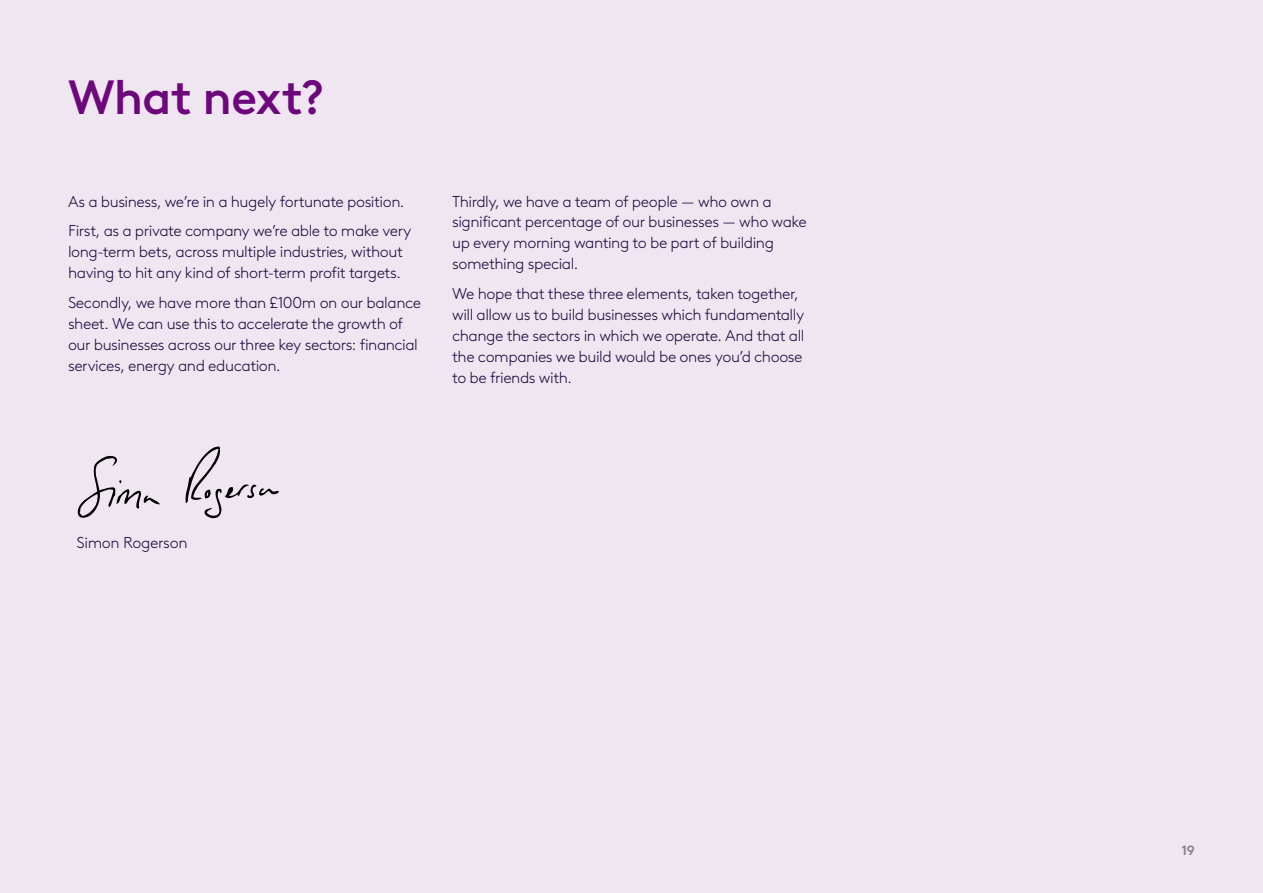
<style>
.page{position:relative;width:1263px;height:893px;background:#f0e6f2}
.page>*{position:absolute;margin:0;border:0;box-sizing:border-box;transform-origin:0 0}
.t1{font:500 48px "Brown LL";letter-spacing:-.02em;color:#6d087c}
.t2{font:300 15.75px/21px "Brown LL";letter-spacing:-.03em;color:#1b073a}
.t3{font:700 13.5px "Brown LL";color:#878787}
</style>
<div class="page">
<svg style="left:185px;top:446px;width:94px;height:73px"></svg>
<svg style="left:77px;top:456px;width:83px;height:62px"></svg>
<h1 class="t1" style="left:68px;top:60px;width:259px">What next?</h1>
<p class="t2" style="left:68px;top:185px;width:345px;line-height:29.5px">As a business, we’re in a hugely fortunate position.<br>First, as a private company we’re able to make very</p>
<p class="t2" style="left:68px;top:240px;width:336px">long-term bets, across multiple industries, without having to hit any kind of short-term profit targets.</p>
<p class="t2" style="left:68px;top:291px;width:355px">Secondly, we have more than £100m on our balance sheet. We can use this to accelerate the growth of our businesses across our three key sectors: financial services, energy and education.</p>
<p class="t2" style="left:452px;top:190px;width:356px">Thirdly, we have a team of people — who own a significant percentage of our businesses — who wake up every morning wanting to be part of building something special.</p>
<p class="t2" style="left:452px;top:282px;width:354px">We hope that these three elements, taken together, will allow us to build businesses which fundamentally change the sectors in which we operate. And that all the companies we build would be ones you’d choose to be friends with.</p>
<p class="t2" style="left:77px;top:531px;width:113px">Simon Rogerson</p>
<p class="t3" style="left:1182px;top:840px;width:14px">19</p>
</div>
